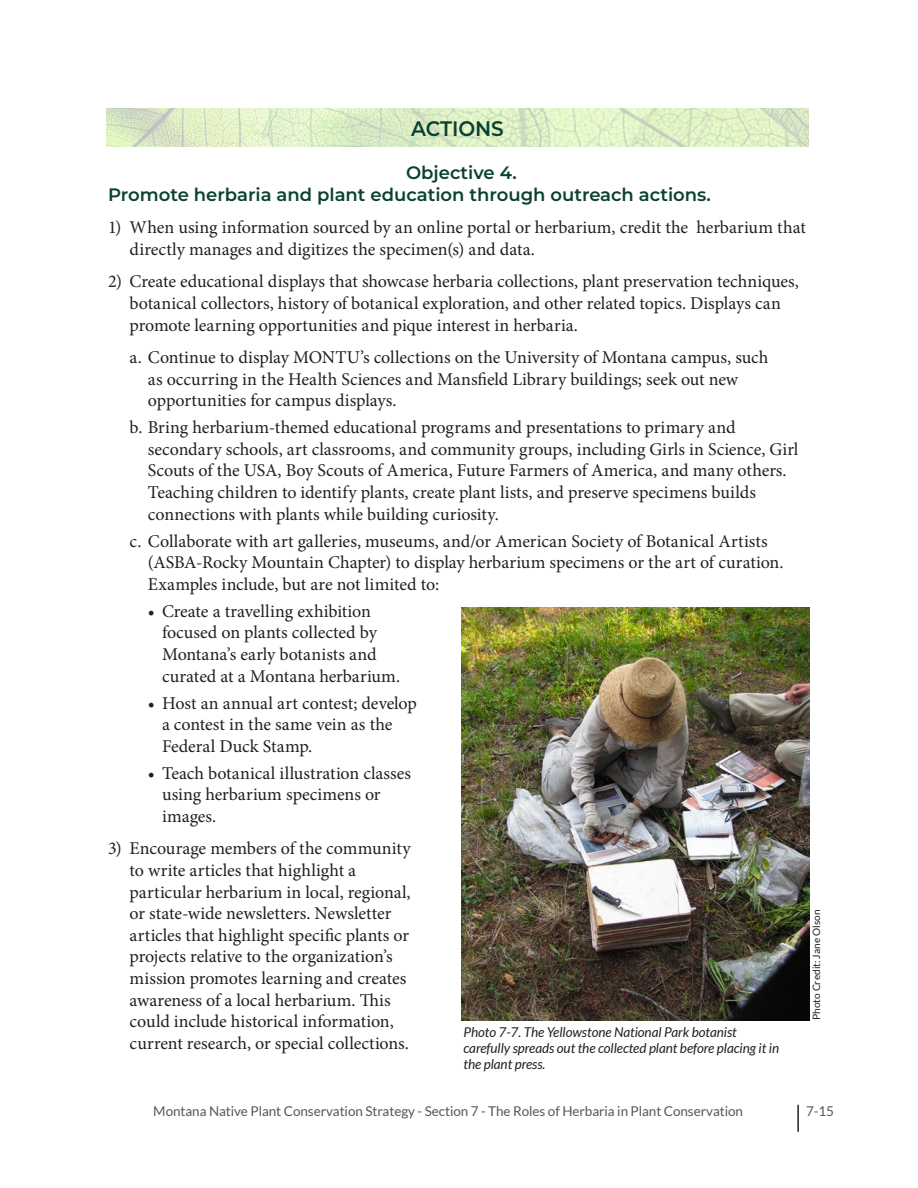
<style>
.page{position:relative;width:918px;height:1188px;background:#fff}
.page>*{position:absolute;margin:0;border:0;box-sizing:border-box;transform-origin:0 0}
.t1{font:600 21px "Montserrat";letter-spacing:-.005em;color:#0a4133;scale:.95 1}
.t2{font:18px/21.6px "Minion Pro";color:#231f20}
.t3{font:600 18px/21.6px "Montserrat";color:#0a4133}
.t4{font:italic 13.5px/16.2px "Lato";letter-spacing:-.005em;color:#231f20}
.t5{font:13.5px "Lato";letter-spacing:-.005em;color:#545858}
.t6{font:10.2px "Lato";color:#231f20}
</style>
<div class="page">
<hr style="left:797px;top:1105px;width:2px;height:27px;background:#231f20">
<img style="left:106px;top:108px;width:702px;height:39px">
<img style="left:461px;top:608px;width:349px;height:412px">
<p class="t1" style="left:411px;top:114px;width:99px">ACTIONS</p>
<p class="t3" style="left:108px;top:161px;width:604px;text-indent:298px">Objective 4.<br>Promote herbaria and plant education through outreach actions.</p>
<p class="t2" style="left:130px;top:217px;width:678px;text-indent:-22px">1) When using information sourced by an online portal or herbarium, credit the herbarium that directly manages and digitizes the specimen(s) and data.</p>
<p class="t2" style="left:130px;top:271px;width:671px;text-indent:-22px">2) Create educational displays that showcase herbaria collections, plant preservation techniques, botanical collectors, history of botanical exploration, and other related topics. Displays can promote learning opportunities and pique interest in herbaria.</p>
<p class="t2" style="left:148px;top:347px;width:622px;text-indent:-18px">a. Continue to display MONTU’s collections on the University of Montana campus, such as occurring in the Health Sciences and Mansfield Library buildings; seek out new opportunities for campus displays.</p>
<p class="t2" style="left:148px;top:417px;width:652px;text-indent:-18px">b. Bring herbarium-themed educational programs and presentations to primary and secondary schools, art classrooms, and community groups, including Girls in Science, Girl Scouts of the USA, Boy Scouts of America, Future Farmers of America, and many others.<br>Teaching children to identify plants, create plant lists, and preserve specimens builds connections with plants while building curiosity.</p>
<p class="t2" style="left:148px;top:530px;width:637px;text-indent:-18px">c. Collaborate with art galleries, museums, and/or American Society of Botanical Artists (ASBA-Rocky Mountain Chapter) to display herbarium specimens or the art of curation.<br>Examples include, but are not limited to:</p>
<p class="t2" style="left:162px;top:600px;width:240px;text-indent:-14px">• Create a travelling exhibition focused on plants collected by<br>Montana’s early botanists and curated at a Montana herbarium.</p>
<p class="t2" style="left:162px;top:692px;width:256px;text-indent:-14px">• Host an annual art contest; develop a contest in the same vein as the<br>Federal Duck Stamp.</p>
<p class="t2" style="left:162px;top:762px;width:251px;text-indent:-14px">• Teach botanical illustration classes using herbarium specimens or images.</p>
<p class="t2" style="left:130px;top:838px;width:283px;text-indent:-22px">3) Encourage members of the community to write articles that highlight a particular herbarium in local, regional, or state-wide newsletters. Newsletter articles that highlight specific plants or projects relative to the organization’s mission promotes learning and creates awareness of a local herbarium. This could include historical information, current research, or special collections.</p>
<p class="t6" style="left:811px;top:1020px;width:112px;rotate:-90deg">Photo Credit: Jane Olson</p>
<p class="t4" style="left:464px;top:1024px;width:317px">Photo 7-7. The Yellowstone National Park botanist carefully spreads out the collected plant before placing it in the plant press.</p>
<p class="t5" style="left:153px;top:1103px;width:591px">Montana Native Plant Conservation Strategy - Section 7 - The Roles of Herbaria in Plant Conservation</p>
<p class="t5" style="left:806px;top:1103px;width:29px">7-15</p>
</div>
